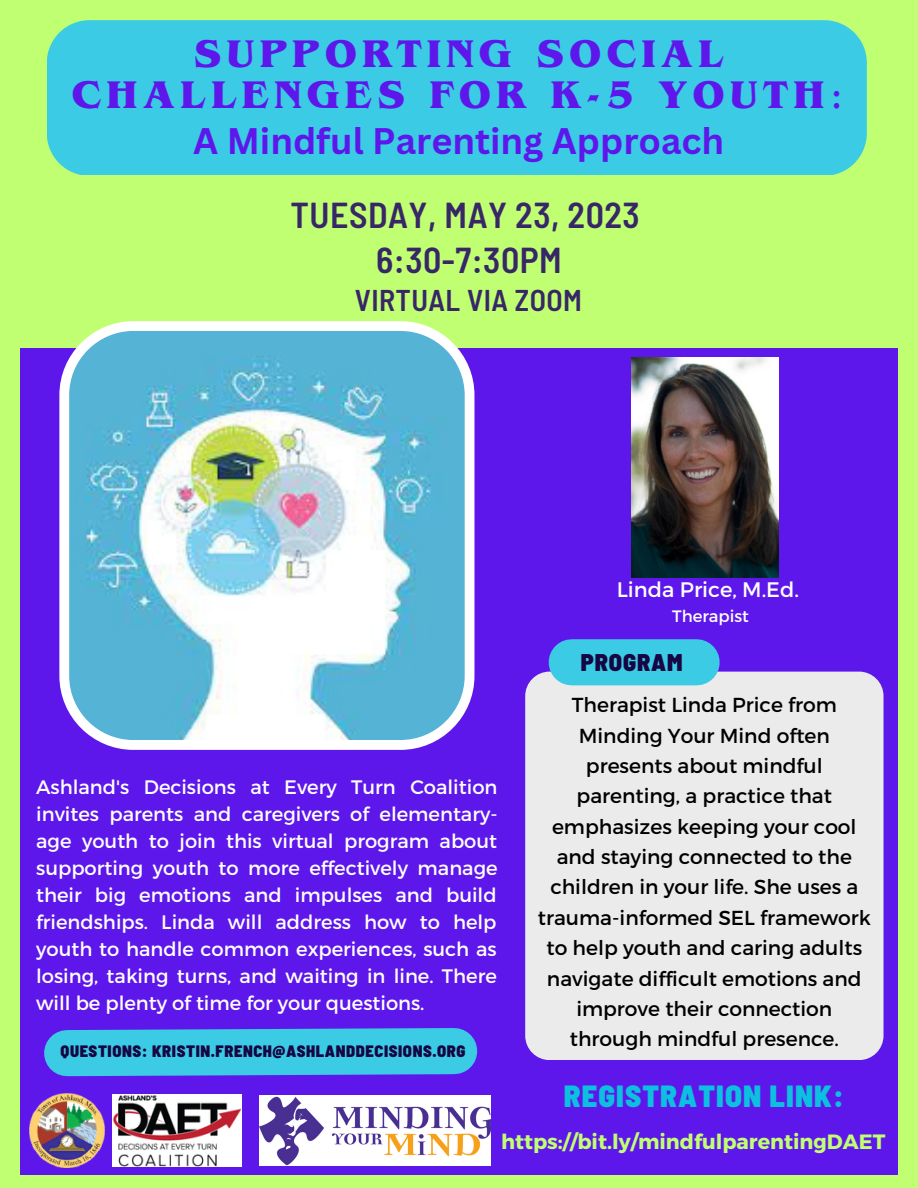
<style>
.page{position:relative;width:918px;height:1188px;background:#c1ff72}
.page>*{position:absolute;margin:0;border:0;box-sizing:border-box;transform-origin:0 0}
.t1{font:700 40.5px/40.5px "Benguiat Pro ITC";letter-spacing:.14em;color:#5e17eb;text-align:center}
.t2{font:600 semi-condensed 36px/45px "Barlow";letter-spacing:.015em;color:#372766;text-align:center}
.t3{font:700 36px "Canva Sans";color:#5e17eb}
.t4{font:900 semi-condensed 30.6px "Barlow";letter-spacing:.035em;color:#0cc0df}
.t5{font:600 semi-condensed 30px "Barlow";letter-spacing:.015em;color:#372766}
.t6{font:900 semi-condensed 24.15px "Barlow";letter-spacing:.035em;color:#160644}
.t7{font:21px "Montserrat";color:#fff}
.t8{font:700 20.7px "Montserrat";color:#c1ff72}
.t9{font:20.25px/30.3px "Montserrat";color:#000;text-align:center}
.t10{font:19.5px/27px "Montserrat";color:#fff;text-align:justify}
.t11{font:900 semi-condensed 16.5px "Barlow";letter-spacing:.035em;color:#160644}
.t12{font:16.5px "Montserrat";color:#fff}
.s1{font-weight:400}
</style>
<div class="page">
<div style="left:20px;top:348px;width:878px;height:827px;background:#5e17eb"></div>
<div style="left:525px;top:672px;width:359px;height:388px;background:#ebebeb;border-radius:24px"></div>
<svg style="left:44px;top:1028px;width:434px;height:49px;background:#3ebbe4"></svg>
<svg style="left:59px;top:321px;width:415px;height:429px;background:#98ccde"></svg>
<img style="left:632px;top:358px;width:146px;height:219px">
<div style="left:572px;top:639px;width:125px;height:46px;background:#3ccbe4"></div>
<img style="left:30px;top:1093px;width:74px;height:74px">
<img style="left:259px;top:1095px;width:232px;height:70px">
<img style="left:112px;top:1094px;width:130px;height:72px">
<div style="left:47px;top:20px;width:820px;height:155px;background:#3ccbe4"></div>
<h1 class="t1" style="left:72px;top:40px;width:773px">SUPPORTING SOCIAL<br>CHALLENGES FOR K-5 YOUTH<span class="s1">:</span></h1>
<h2 class="t3" style="left:193px;top:115px;width:532px">A Mindful Parenting Approach</h2>
<h2 class="t2" style="left:290px;top:191px;width:351px">TUESDAY, MAY 23, 2023<br>6:30-7:30PM</h2>
<h3 class="t5" style="left:355px;top:281px;width:229px">VIRTUAL VIA ZOOM</h3>
<p class="t7" style="left:617px;top:576px;width:184px">Linda Price, M.Ed.</p>
<p class="t12" style="left:672px;top:605px;width:78px">Therapist</p>
<p class="t10" style="left:36px;top:773px;width:463px">Ashland's Decisions at Every Turn Coalition invites parents and caregivers of elementary&shy;age youth to join this virtual program about supporting youth to more effectively manage their big emotions and impulses and build friendships. Linda will address how to help youth to handle common experiences, such as losing, taking turns, and waiting in line. There will be plenty of time for your questions.</p>
<p class="t11" style="left:61px;top:1041px;width:407px">QUESTIONS: KRISTIN.FRENCH@ASHLANDDECISIONS.ORG</p>
<p class="t6" style="left:581px;top:647px;width:103px">PROGRAM</p>
<p class="t9" style="left:538px;top:689px;width:335px">Therapist Linda Price from<br>Minding Your Mind often presents about mindful parenting, a practice that emphasizes keeping your cool and staying connected to the children in your life. She uses a trauma-informed SEL framework to help youth and caring adults navigate difficult emotions and improve their connection through mindful presence.</p>
<h3 class="t4" style="left:564px;top:1076px;width:281px">REGISTRATION LINK:</h3>
<p class="t8" style="left:501px;top:1128px;width:386px">https://bit.ly/mindfulparentingDAET</p>
</div>
